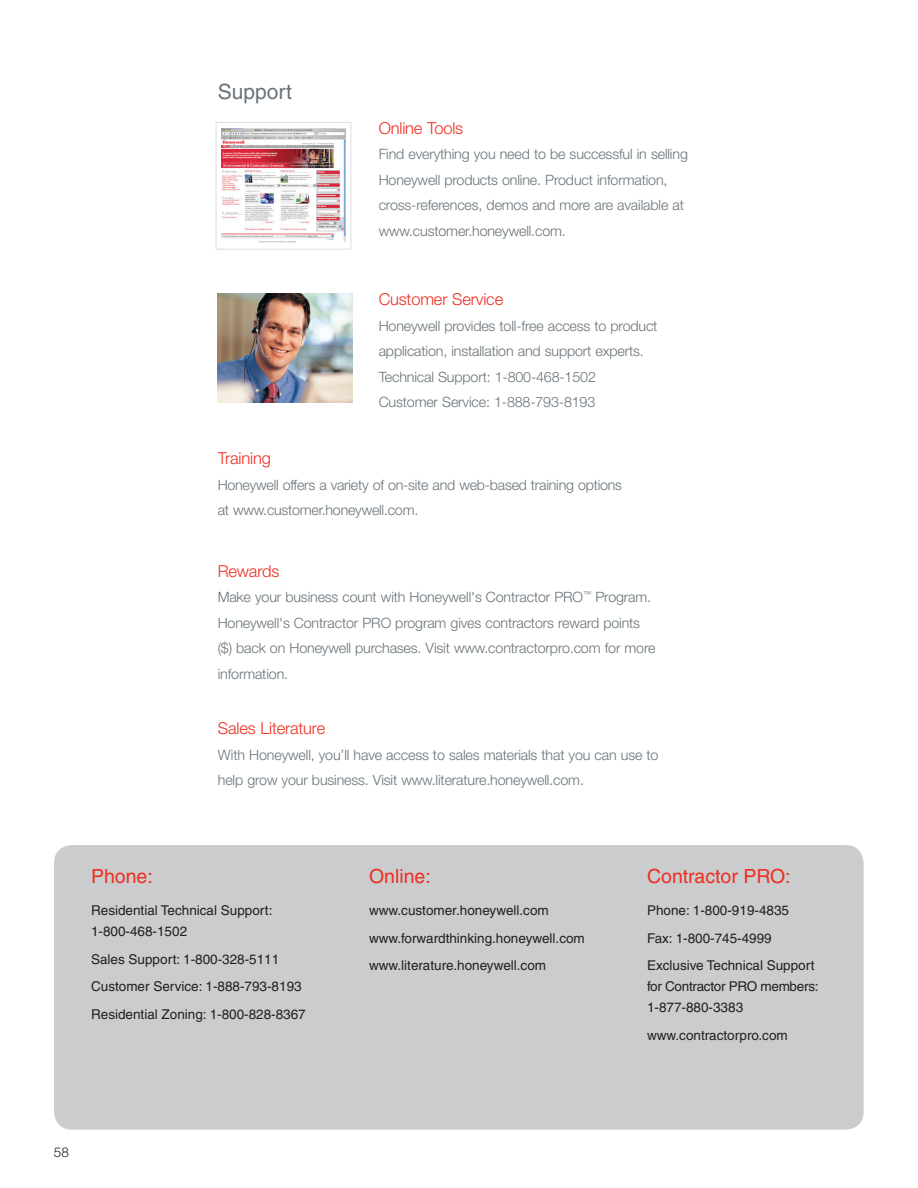
<style>
.page{position:relative;width:918px;height:1188px;background:#fff}
.page>*{position:absolute;margin:0;border:0;box-sizing:border-box;transform-origin:0 0}
.t1{font:21px "Helvetica";color:#687379}
.t2{font:19.5px "Helvetica";color:#ee2e22}
.t3{font:300 16.5px "Helvetica Neue LT Std";letter-spacing:-.01em;color:#ee2e22}
.t4{font:300 14.25px/25.5px "Helvetica Neue LT Std";letter-spacing:-.01em;color:#687379}
.t5{font:13.5px/27.8px "Helvetica";color:#231f20}
.t6{font:13.5px/21px "Helvetica";letter-spacing:-.02em;color:#231f20}
.t7{font:300 13.5px "Helvetica Neue LT Std";color:#231f20}
</style>
<div class="page">
<div style="left:54px;top:845px;width:810px;height:285px;background:#cbccce;border-radius:18px"></div>
<img style="left:221px;top:129px;width:125px;height:114px">
<div style="left:216px;top:122px;width:135px;height:128px;border:1px solid #dcdddf"></div>
<img style="left:218px;top:293px;width:134px;height:109px">
<h1 class="t1" style="left:218px;top:80px;width:76px">Support</h1>
<p class="t3" style="left:379px;top:118px;width:86px">Online Tools</p>
<p class="t4" style="left:379px;top:141px;width:311px">Find everything you need to be successful in selling Honeywell products online. Product information, cross-references, demos and more are available at www.customer.honeywell.com.</p>
<p class="t3" style="left:379px;top:289px;width:126px">Customer Service</p>
<p class="t4" style="left:379px;top:313px;width:280px">Honeywell provides toll-free access to product application, installation and support experts.<br>Technical Support: 1-800-468-1502<br>Customer Service: 1-888-793-8193</p>
<p class="t3" style="left:218px;top:448px;width:55px">Training</p>
<p class="t4" style="left:218px;top:472px;width:406px">Honeywell offers a variety of on-site and web-based training options at www.customer.honeywell.com.</p>
<p class="t3" style="left:218px;top:561px;width:63px">Rewards</p>
<p class="t4" style="left:218px;top:584px;width:439px">Make your business count with Honeywell's Contractor PRO<sup>™</sup> Program.<br>Honeywell's Contractor PRO program gives contractors reward points ($) back on Honeywell purchases. Visit www.contractorpro.com for more information.</p>
<p class="t3" style="left:218px;top:718px;width:109px">Sales Literature</p>
<p class="t4" style="left:218px;top:742px;width:442px">With Honeywell, you’ll have access to sales materials that you can use to help grow your business. Visit www.literature.honeywell.com.</p>
<h2 class="t2" style="left:91px;top:865px;width:63px">Phone:</h2>
<p class="t5" style="left:91px;top:900px;width:183px;line-height:21px">Residential Technical Support:<br>1-800-468-1502</p>
<p class="t5" style="left:91px;top:945px;width:216px">Sales Support: 1-800-328-5111<br>Customer Service: 1-888-793-8193<br>Residential Zoning: 1-800-828-8367</p>
<h2 class="t2" style="left:369px;top:865px;width:63px">Online:</h2>
<p class="t5" style="left:369px;top:896px;width:217px">www.customer.honeywell.com www.forwardthinking.honeywell.com www.literature.honeywell.com</p>
<h2 class="t2" style="left:647px;top:865px;width:145px">Contractor PRO:</h2>
<p class="t5" style="left:647px;top:896px;width:169px">Phone: 1-800-919-4835<br>Fax: 1-800-745-4999<br>Exclusive Technical Support</p>
<p class="t6" style="left:647px;top:976px;width:173px">for Contractor PRO members:<br>1-877-880-3383</p>
<p class="t5" style="left:647px;top:1022px;width:142px">www.contractorpro.com</p>
<p class="t7" style="left:54px;top:1144px;width:17px">58</p>
</div>
